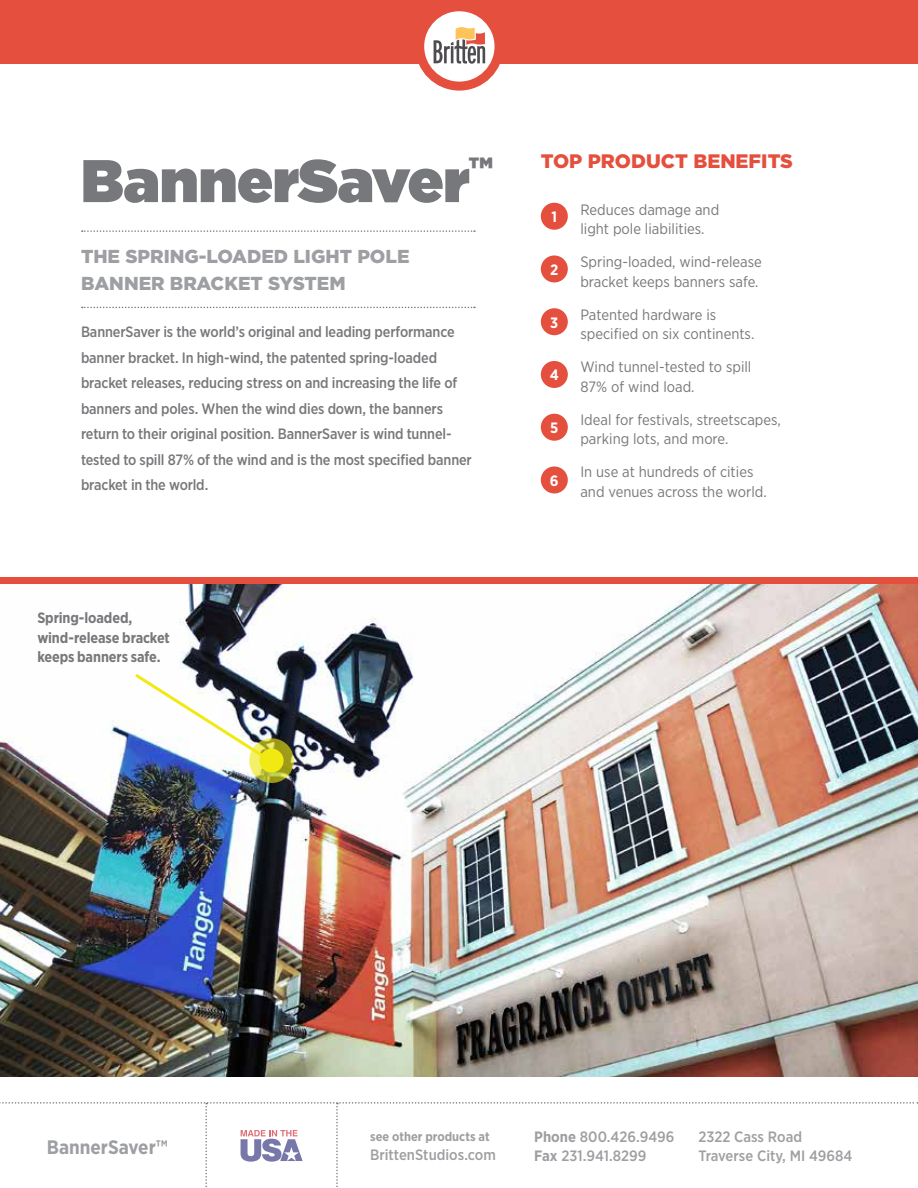
<style>
.page{position:relative;width:918px;height:1188px;background:#fff}
.page>*{position:absolute;margin:0;border:0;box-sizing:border-box;transform-origin:0 0}
.t1{font:900 60px "Gotham";letter-spacing:-.005em;color:#77787b}
.t2{font:900 19.5px "Gotham";color:#e54f3d}
.t3{font:700 19.5px "Gotham Narrow";color:#9d9fa2}
.t4{font:900 18.75px/27px "Gotham";color:#9d9fa2}
.t5{font:500 15px/25.5px "Gotham Narrow";letter-spacing:-.01em;color:#77787b}
.t6{font:15px/19.5px "Gotham Narrow";color:#77787b}
.t7{font:500 15px/19.5px "Gotham Narrow";color:#9d9fa2}
.t8{font:700 15px/19.5px "Gotham Narrow";letter-spacing:-.01em;color:#77787b}
.t9{font:700 15px "Gotham Narrow";color:#fff}
.t10{font:700 12.75px "Gotham Narrow";color:#9d9fa2}
.s1{font-weight:700}
</style>
<div class="page">
<svg style="left:0;top:1102px;width:918px;height:85px"></svg>
<img style="left:0;top:584px;width:918px;height:493px">
<div style="left:0;top:0;width:918px;height:64px;background:#e54f3d"></div>
<svg style="left:420px;top:7px;width:79px;height:79px;fill:#fff"></svg>
<div style="left:415px;top:2px;width:89px;height:89px;border:9px solid #e54f3d;border-radius:50%"></div>
<svg style="left:434px;top:26px;width:51px;height:38px"></svg>
<svg style="left:82px;top:230px;width:393px;height:2px"></svg>
<svg style="left:82px;top:307px;width:393px;height:1px"></svg>
<div style="left:541px;top:203px;width:27px;height:27px;background:#e54f3d;border-radius:50%"></div>
<div style="left:541px;top:308px;width:27px;height:27px;background:#e54f3d;border-radius:50%"></div>
<div style="left:541px;top:255px;width:27px;height:27px;background:#e54f3d;border-radius:50%"></div>
<div style="left:541px;top:361px;width:27px;height:27px;background:#e54f3d;border-radius:50%"></div>
<div style="left:541px;top:414px;width:27px;height:27px;background:#e54f3d;border-radius:50%"></div>
<div style="left:541px;top:466px;width:27px;height:27px;background:#e54f3d;border-radius:50%"></div>
<div style="left:0;top:577px;width:918px;height:7px;background:#e54f3d"></div>
<img style="left:132px;top:671px;width:163px;height:113px">
<h1 class="t1" style="left:81px;top:146px;width:414px">BannerSaver<sup>™</sup></h1>
<h2 class="t2" style="left:541px;top:149px;width:254px">TOP PRODUCT BENEFITS</h2>
<p class="t6" style="left:580px;top:199px;width:140px">Reduces damage and light pole liabilities.</p>
<p class="t6" style="left:580px;top:252px;width:183px">Spring-loaded, wind-release bracket keeps banners safe.</p>
<p class="t6" style="left:580px;top:304px;width:175px">Patented hardware is specified on six continents.</p>
<p class="t6" style="left:580px;top:357px;width:173px">Wind tunnel-tested to spill<br>87% of wind load.</p>
<p class="t6" style="left:580px;top:409px;width:202px">Ideal for festivals, streetscapes, parking lots, and more.</p>
<p class="t6" style="left:580px;top:462px;width:188px">In use at hundreds of cities and venues across the world.</p>
<p class="t9" style="left:552px;top:207px;width:7px">1</p>
<p class="t4" style="left:81px;top:242px;width:330px">THE SPRING-LOADED LIGHT POLE<br>BANNER BRACKET SYSTEM</p>
<p class="t9" style="left:550px;top:260px;width:10px">2</p>
<p class="t9" style="left:550px;top:313px;width:10px">3</p>
<p class="t5" style="left:81px;top:319px;width:392px">BannerSaver is the world’s original and leading performance banner bracket. In high-wind, the patented spring-loaded bracket releases, reducing stress on and increasing the life of banners and poles. When the wind dies down, the banners return to their original position. BannerSaver is wind tunnel&shy;tested to spill 87% of the wind and is the most specified banner bracket in the world.</p>
<p class="t9" style="left:550px;top:366px;width:11px">4</p>
<p class="t9" style="left:550px;top:418px;width:10px">5</p>
<p class="t9" style="left:550px;top:471px;width:10px">6</p>
<p class="t8" style="left:37px;top:608px;width:134px">Spring-loaded, wind-release bracket keeps banners safe.</p>
<h2 class="t3" style="left:47px;top:1134px;width:123px">BannerSaver™</h2>
<p class="t7" style="left:534px;top:1126px;width:142px"><span class="s1">Phone</span> 800.426.9496<br><span class="s1">Fax</span> 231.941.8299</p>
<p class="t10" style="left:370px;top:1128px;width:121px">see other products at</p>
<p class="t7" style="left:370px;top:1145px;width:127px">BrittenStudios.com</p>
<p class="t7" style="left:698px;top:1126px;width:156px">2322 Cass Road<br>Traverse City, MI 49684</p>
</div>
